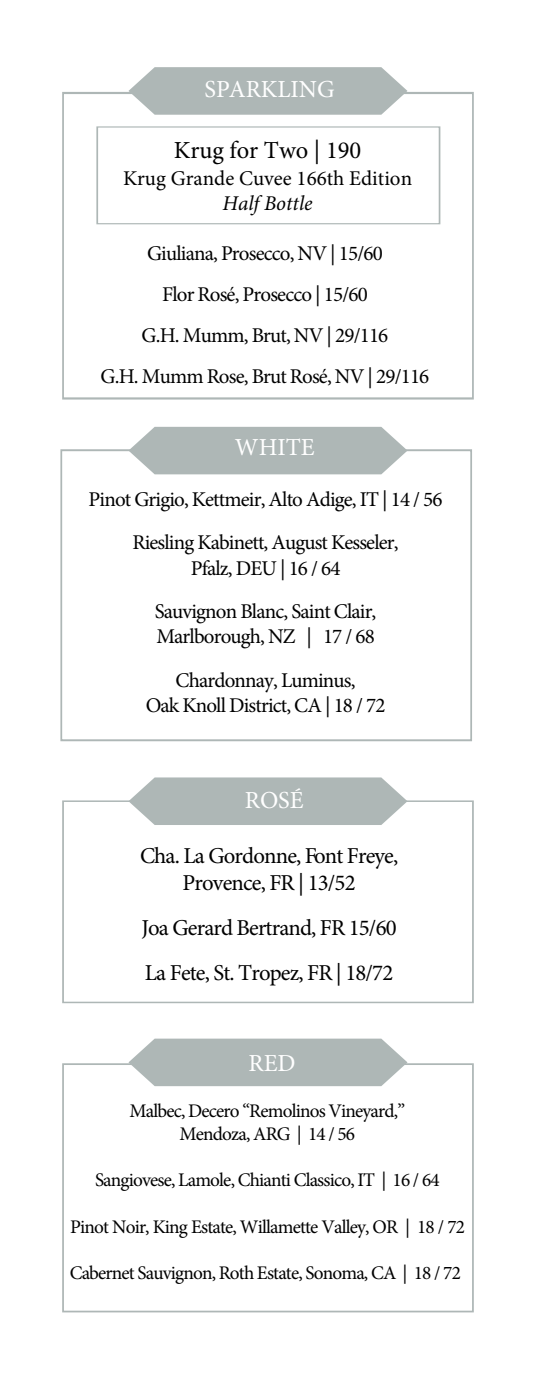
<style>
.page{position:relative;width:536px;height:1386px;background:#fff}
.page>*{position:absolute;margin:0;border:0;box-sizing:border-box;transform-origin:0 0}
.t1{font:24.5px "Minion Pro";color:#fff}
.t2{font:24.5px "Minion Pro";color:#000}
.t3{font:22.75px/27.3px "Minion Pro";letter-spacing:-.035em;color:#000;text-align:center}
.t4{font:21px/40.9px "Minion Pro";letter-spacing:-.04em;color:#000;text-align:center}
.t5{font:21px "Minion Pro";color:#000}
.t6{font:italic 21px "Minion Pro";color:#000}
.t7{font:19.25px/23.1px "Minion Pro";letter-spacing:-.045em;color:#000;text-align:center}
</style>
<div class="page">
<div style="left:62px;top:92px;width:411px;height:307px;border:2px solid #aeb7b6"></div>
<svg style="left:128px;top:67px;width:279px;height:48px;background:#b6bebd"></svg>
<div style="left:60px;top:449px;width:412px;height:292px;border:2px solid #aeb7b6"></div>
<svg style="left:128px;top:427px;width:279px;height:47px;background:#b5bdbc"></svg>
<div style="left:62px;top:800px;width:411px;height:203px;border:2px solid #aeb7b6"></div>
<svg style="left:128px;top:777px;width:279px;height:48px;background:#b6bebd"></svg>
<div style="left:62px;top:1063px;width:411px;height:249px;border:2px solid #aeb7b6"></div>
<svg style="left:128px;top:1039px;width:279px;height:47px;background:#b5bdbc"></svg>
<div style="left:96px;top:126px;width:344px;height:98px;border:1px solid #aeb7b6"></div>
<p class="t1" style="left:204px;top:73px;width:132px">SPARKLING</p>
<p class="t2" style="left:174px;top:134px;width:189px">Krug for Two | 190</p>
<p class="t5" style="left:123px;top:164px;width:290px">Krug Grande Cuvee 166th Edition</p>
<p class="t6" style="left:222px;top:189px;width:92px">Half Bottle</p>
<p class="t4" style="left:100px;top:233px;width:330px">Giuliana, Prosecco, NV | 15/60<br>Flor Rosé, Prosecco | 15/60<br>G.H. Mumm, Brut, NV | 29/116<br>G.H. Mumm Rose, Brut Rosé, NV | 29/116</p>
<p class="t1" style="left:235px;top:431px;width:81px">WHITE</p>
<p class="t4" style="left:89px;top:478px;width:355px;line-height:43.4px">Pinot Grigio, Kettmeir, Alto Adige, IT | 14 / 56<br>Riesling Kabinett, August Kesseler,</p>
<p class="t4" style="left:155px;top:546px;width:223px;line-height:43.2px">Pfalz, DEU | 16 / 64<br>Sauvignon Blanc, Saint Clair,</p>
<p class="t4" style="left:156px;top:615px;width:220px;line-height:43.4px">Marlborough, NZ | 17 / 68<br>Chardonnay, Luminus,</p>
<p class="t4" style="left:146px;top:685px;width:241px">Oak Knoll District, CA | 18 / 72</p>
<p class="t1" style="left:245px;top:784px;width:61px">ROSÉ</p>
<p class="t3" style="left:140px;top:842px;width:259px">Cha. La Gordonne, Font Freye,<br>Provence, FR | 13/52</p>
<p class="t3" style="left:141px;top:906px;width:256px;line-height:44.8px;text-align:left">Joa Gerard Bertrand, FR 15/60<br>La Fete, St. Tropez, FR | 18/72</p>
<p class="t1" style="left:248px;top:1047px;width:49px">RED</p>
<p class="t7" style="left:130px;top:1099px;width:277px">Malbec, Decero “Remolinos Vineyard,”<br>Mendoza, ARG | 14 / 56</p>
<p class="t7" style="left:95px;top:1169px;width:346px">Sangiovese, Lamole, Chianti Classico, IT | 16 / 64</p>
<p class="t7" style="left:70px;top:1215px;width:396px">Pinot Noir, King Estate, Willamette Valley, OR | 18 / 72</p>
<p class="t7" style="left:70px;top:1261px;width:392px">Cabernet Sauvignon, Roth Estate, Sonoma, CA | 18 / 72</p>
</div>
